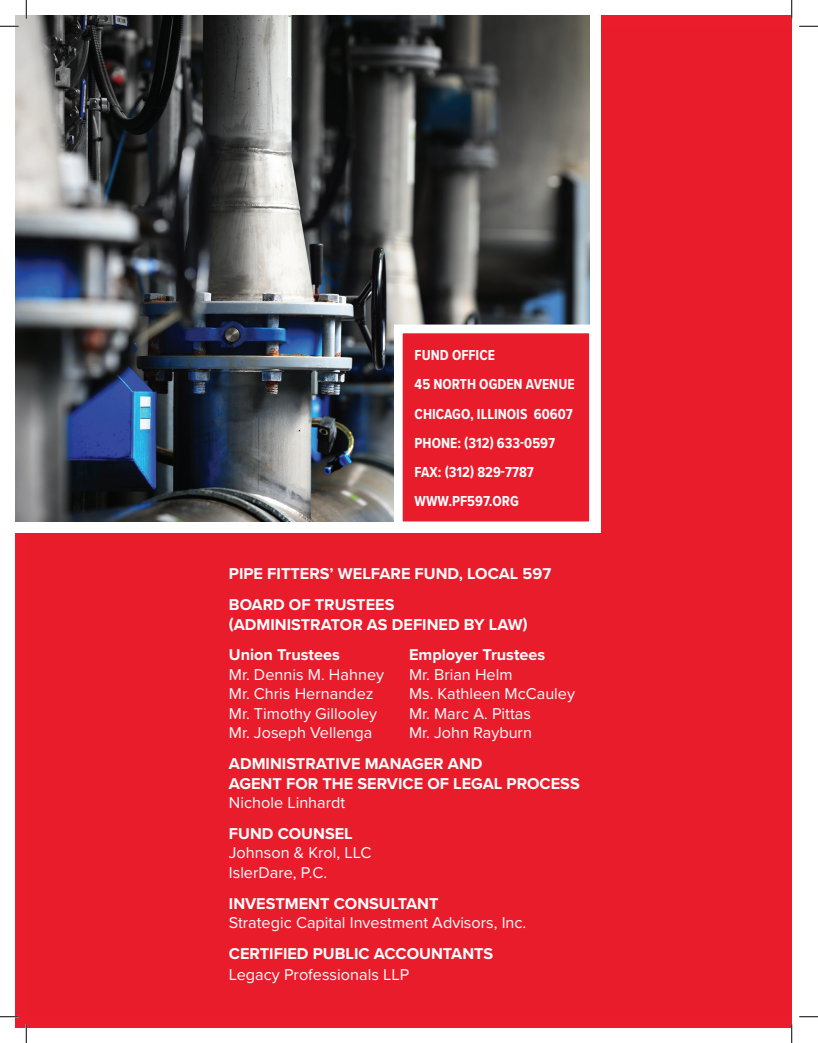
<style>
.page{position:relative;width:818px;height:1043px;background:#fff}
.page>*{position:absolute;margin:0;border:0;box-sizing:border-box;transform-origin:0 0}
.t1{font:16.25px/19.5px "Proxima Nova";color:#fff}
.t2{font:700 16.25px/30.8px "Proxima Nova";color:#fff}
.t3{font:700 15px/29.2px "Proxima Nova Cond";color:#fff}
</style>
<div class="page">
<div style="left:15px;top:15px;width:776px;height:1013px;background:#eb1c2c"></div>
<div style="left:15px;top:15px;width:585px;height:517px;background:#fff"></div>
<img style="left:15px;top:15px;width:574px;height:506px">
<svg style="left:394px;top:325px;width:196px;height:197px;background:#eb303f"></svg>
<svg style="left:0;top:25px;width:19px;height:2px"></svg>
<svg style="left:799px;top:25px;width:19px;height:2px"></svg>
<svg style="left:0;top:1016px;width:19px;height:1px"></svg>
<svg style="left:799px;top:1016px;width:19px;height:1px"></svg>
<svg style="left:25px;top:0;width:2px;height:19px"></svg>
<svg style="left:25px;top:1024px;width:2px;height:18px"></svg>
<svg style="left:790px;top:0;width:2px;height:19px"></svg>
<svg style="left:790px;top:1024px;width:2px;height:18px"></svg>
<p class="t3" style="left:414px;top:340px;width:161px">FUND OFFICE<br>45 NORTH OGDEN AVENUE<br>CHICAGO, ILLINOIS 60607<br>PHONE: (312) 633-0597<br>FAX: (312) 829-7787<br>WWW.PF597.ORG</p>
<p class="t2" style="left:229px;top:558px;width:324px">PIPE FITTERS’ WELFARE FUND, LOCAL 597<br>BOARD OF TRUSTEES</p>
<p class="t2" style="left:229px;top:608px;width:300px">(ADMINISTRATOR AS DEFINED BY LAW)<br>Union Trustees</p>
<p class="t2" style="left:409px;top:639px;width:138px">Employer Trustees</p>
<p class="t1" style="left:229px;top:664px;width:157px">Mr. Dennis M. Hahney</p>
<p class="t1" style="left:409px;top:664px;width:105px">Mr. Brian Helm</p>
<p class="t1" style="left:229px;top:683px;width:146px">Mr. Chris Hernandez</p>
<p class="t1" style="left:409px;top:683px;width:167px">Ms. Kathleen McCauley</p>
<p class="t1" style="left:229px;top:703px;width:150px">Mr. Timothy Gillooley</p>
<p class="t1" style="left:409px;top:703px;width:123px">Mr. Marc A. Pittas</p>
<p class="t1" style="left:229px;top:722px;width:145px">Mr. Joseph Vellenga</p>
<p class="t1" style="left:409px;top:722px;width:124px">Mr. John Rayburn</p>
<p class="t2" style="left:229px;top:753px;width:352px;line-height:19.5px">ADMINISTRATIVE MANAGER AND<br>AGENT FOR THE SERVICE OF LEGAL PROCESS</p>
<p class="t1" style="left:229px;top:792px;width:118px">Nichole Linhardt</p>
<p class="t2" style="left:229px;top:817px;width:125px">FUND COUNSEL</p>
<p class="t1" style="left:229px;top:842px;width:144px">Johnson &amp; Krol, LLC<br>IslerDare, P.C.</p>
<p class="t2" style="left:229px;top:887px;width:211px">INVESTMENT CONSULTANT</p>
<p class="t1" style="left:229px;top:912px;width:299px">Strategic Capital Investment Advisors, Inc.</p>
<p class="t2" style="left:229px;top:937px;width:266px">CERTIFIED PUBLIC ACCOUNTANTS</p>
<p class="t1" style="left:229px;top:964px;width:182px">Legacy Professionals LLP</p>
</div>
